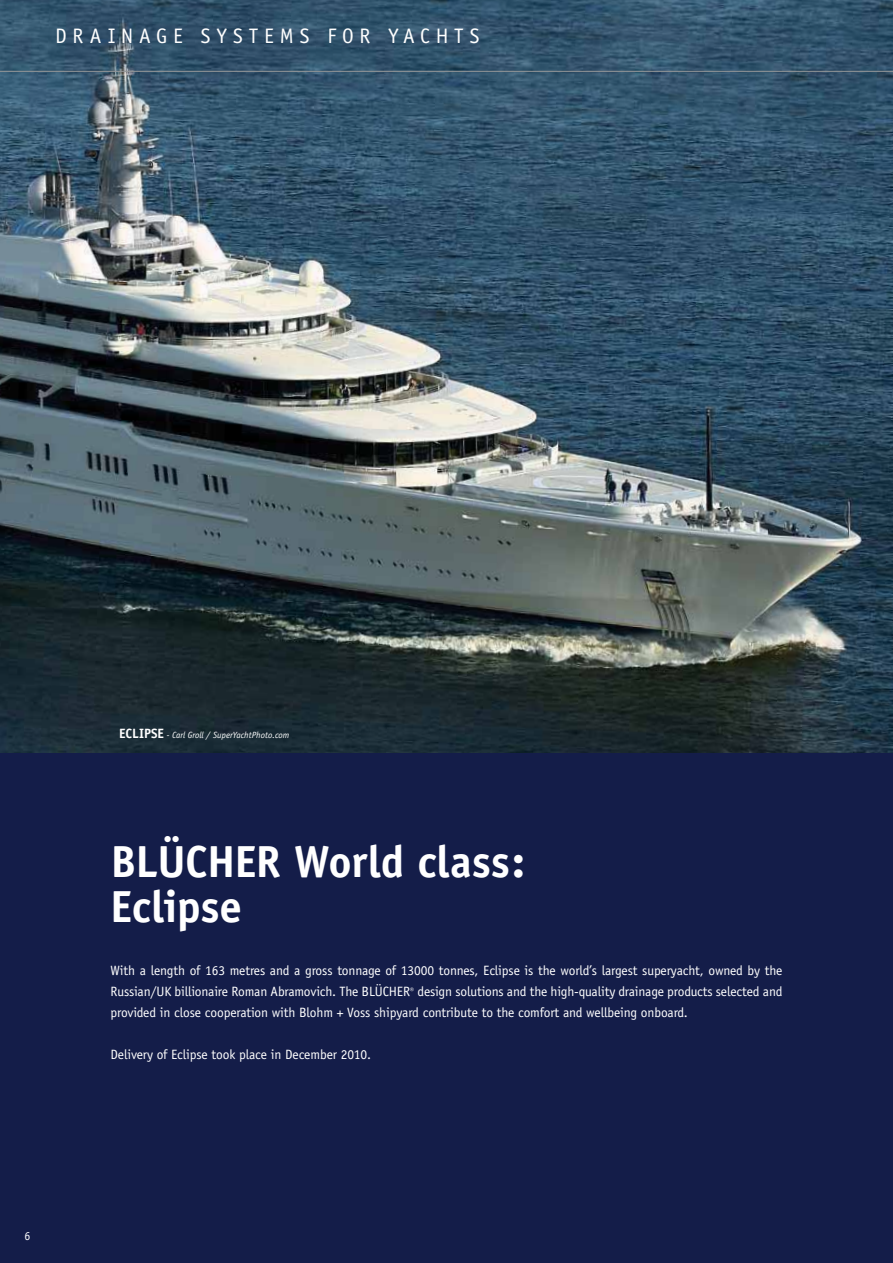
<style>
.page{position:relative;width:893px;height:1263px;background:#fff}
.page>*{position:absolute;margin:0;border:0;box-sizing:border-box;transform-origin:0 0}
.t1{font:700 45px/45px "Officina Sans";letter-spacing:-.01em;color:#fff}
.t2{font:21px "Officina Sans";letter-spacing:.28em;color:#fff}
.t3{font:13.5px/21px "Officina Sans";letter-spacing:-.01em;color:#fff;text-align:justify}
.t4{font:12px "Officina Sans";color:#fff}
.t5{font:italic 9px "Officina Sans";color:#fff}
.s1{font-weight:700;font-style:normal;font-size:13.5px}
</style>
<div class="page">
<div style="left:0;top:753px;width:893px;height:510px;background:#141d49"></div>
<img style="left:0;top:0;width:893px;height:753px">
<hr style="left:0;top:71px;width:893px;height:1px;background:#939698">
<h2 class="t2" style="left:55px;top:28px;width:426px">DRAINAGE SYSTEMS FOR YACHTS</h2>
<p class="t4" style="left:25px;top:1231px;width:7px">6</p>
<p class="t5" style="left:119px;top:731px;width:172px"><span class="s1">ECLIPSE</span> - Carl Groll / SuperYachtPhoto.com</p>
<h1 class="t1" style="left:111px;top:843px;width:416px">BLÜCHER World class:<br>Eclipse</h1>
<p class="t3" style="left:111px;top:961px;width:673px">With a length of 163 metres and a gross tonnage of 13000 tonnes, Eclipse is the world’s largest superyacht, owned by the Russian/UK billionaire Roman Abramovich. The BLÜCHER<sup>®</sup> design solutions and the high-quality drainage products selected and provided in close cooperation with Blohm + Voss shipyard contribute to the comfort and wellbeing onboard.</p>
<p class="t3" style="left:111px;top:1045px;width:262px">Delivery of Eclipse took place in December 2010.</p>
</div>
